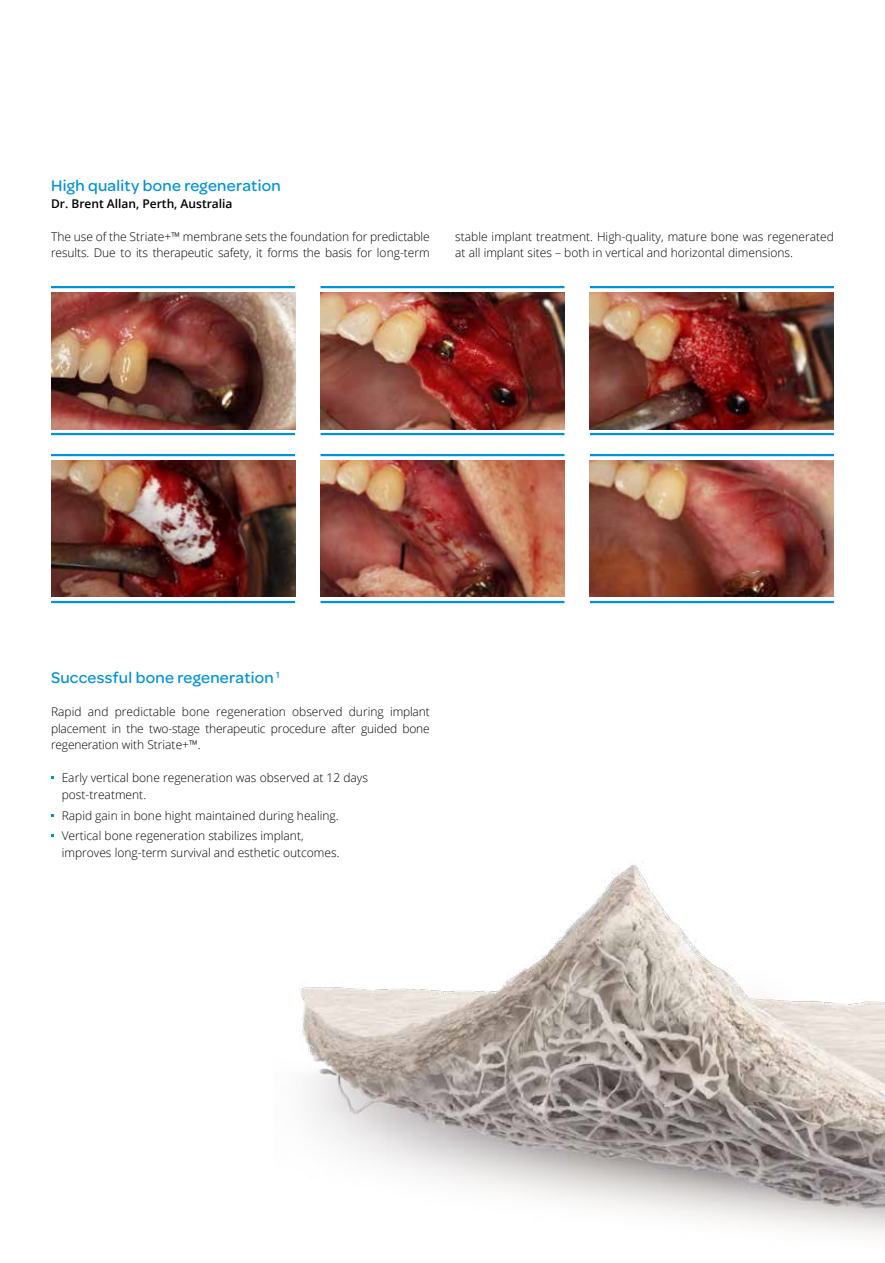
<style>
.page{position:relative;width:885px;height:1263px;background:#fff}
.page>*{position:absolute;margin:0;border:0;box-sizing:border-box;transform-origin:0 0}
.t1{font:500 16.5px "Omnes";letter-spacing:.02em;color:#0092d8}
.t2{font:300 12px/16.5px "Open Sans";color:#000}
.t3{font:600 12px "Open Sans";color:#000}
</style>
<div class="page">
<img style="left:299px;top:862px;width:585px;height:372px">
<img style="left:51px;top:292px;width:244px;height:137px">
<hr style="left:51px;top:286px;width:244px;height:2px;background:#0092d8">
<hr style="left:51px;top:433px;width:244px;height:2px;background:#0092d8">
<img style="left:320px;top:292px;width:244px;height:137px">
<hr style="left:320px;top:286px;width:244px;height:2px;background:#0092d8">
<hr style="left:320px;top:433px;width:244px;height:2px;background:#0092d8">
<img style="left:590px;top:292px;width:243px;height:137px">
<hr style="left:590px;top:286px;width:243px;height:2px;background:#0092d8">
<hr style="left:590px;top:433px;width:243px;height:2px;background:#0092d8">
<img style="left:320px;top:460px;width:244px;height:137px">
<hr style="left:51px;top:454px;width:244px;height:2px;background:#0092d8">
<hr style="left:51px;top:601px;width:244px;height:2px;background:#0092d8">
<hr style="left:320px;top:454px;width:244px;height:2px;background:#0092d8">
<hr style="left:320px;top:601px;width:244px;height:2px;background:#0092d8">
<img style="left:590px;top:460px;width:243px;height:137px">
<hr style="left:590px;top:454px;width:243px;height:2px;background:#0092d8">
<hr style="left:590px;top:601px;width:243px;height:2px;background:#0092d8">
<img style="left:51px;top:460px;width:244px;height:137px">
<h1 class="t1" style="left:51px;top:174px;width:231px">High quality bone regeneration</h1>
<p class="t3" style="left:51px;top:195px;width:183px">Dr. Brent Allan, Perth, Australia</p>
<p class="t2" style="left:51px;top:228px;width:380px">The use of the Striate+™ membrane sets the foundation for predictable results. Due to its therapeutic safety, it forms the basis for long-term</p>
<p class="t2" style="left:455px;top:228px;width:380px">stable implant treatment. High-quality, mature bone was regenerated at all implant sites – both in vertical and horizontal dimensions.</p>
<h1 class="t1" style="left:51px;top:666px;width:230px">Successful bone regeneration <sup>1</sup></h1>
<p class="t2" style="left:51px;top:703px;width:380px;text-align:justify">Rapid and predictable bone regeneration observed during implant placement in the two-stage therapeutic procedure after guided bone regeneration with Striate+™.</p>
<p class="t2" style="left:62px;top:769px;width:308px">Early vertical bone regeneration was observed at 12 days post-treatment.</p>
<p class="t2" style="left:62px;top:804px;width:278px;line-height:20.7px">Rapid gain in bone hight maintained during healing.<br>Vertical bone regeneration stabilizes implant,</p>
<p class="t2" style="left:62px;top:844px;width:279px">improves long-term survival and esthetic outcomes.</p>
</div>
